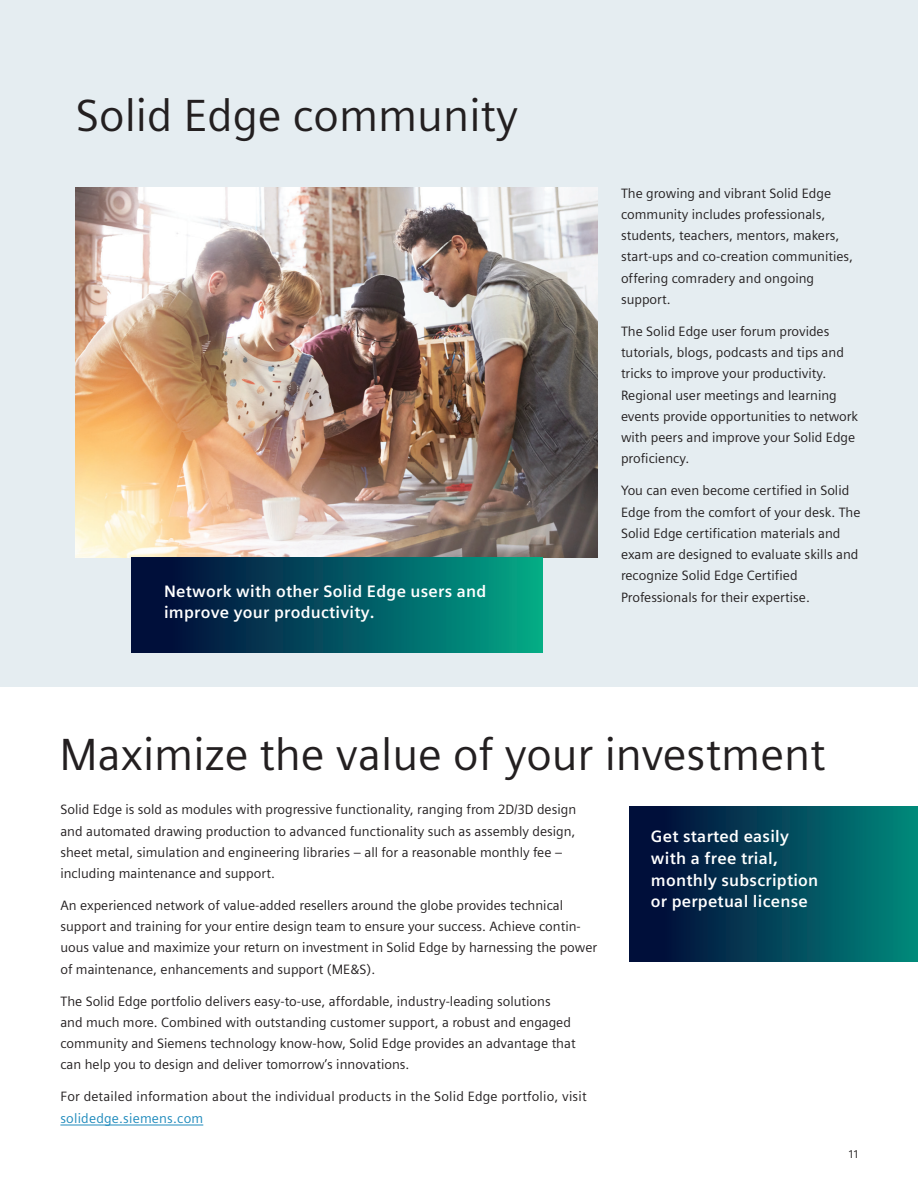
<style>
.page{position:relative;width:918px;height:1188px;background:#fff}
.page>*{position:absolute;margin:0;border:0;box-sizing:border-box;transform-origin:0 0}
.Headline_22pt_120___Color_Black{font:45px "Siemens Sans";color:#231f20}
.Quotation_11_pt_white_reverse{font:700 16.5px/21.8px "Siemens Sans Global";letter-spacing:.015em;color:#fff}
.Copy_9pt_5mm{font:13.5px/21.3px "Siemens Sans";color:#231f20}
.Body_Copy_9pt_5mm{font:13.5px/21.3px "Siemens Sans";letter-spacing:.015em;color:#231f20}
.t1{font:11.25px "Siemens Sans";color:#231f20}
.s1{color:#1e8abc}
</style>
<div class="page">
<div style="left:0;top:0;width:918px;height:687px;background:#e5edf1"></div>
<hr style="left:60px;top:1125px;width:143px;height:1px;background:#1e8abc">
<img style="left:76px;top:187px;width:521px;height:371px">
<div style="left:131px;top:558px;width:411px;height:94px;background:linear-gradient(to right,#020135,#02a588)"></div>
<div style="left:630px;top:807px;width:288px;height:155px;background:linear-gradient(to right,#020334,#01877c)"></div>
<p class="Headline_22pt_120___Color_Black" style="left:76px;top:90px;width:444px">Solid Edge community</p>
<p class="Quotation_11_pt_white_reverse" style="left:164px;top:580px;width:324px">Network with other Solid Edge users and improve your productivity.</p>
<p class="Copy_9pt_5mm" style="left:621px;top:182px;width:234px">The growing and vibrant Solid Edge community includes professionals, students, teachers, mentors, makers, start-ups and co-creation communities, offering comradery and ongoing support.</p>
<p class="Copy_9pt_5mm" style="left:621px;top:321px;width:239px">The Solid Edge user forum provides tutorials, blogs, podcasts and tips and tricks to improve your productivity.<br>Regional user meetings and learning events provide opportunities to network with peers and improve your Solid Edge proficiency.</p>
<p class="Copy_9pt_5mm" style="left:621px;top:480px;width:241px">You can even become certified in Solid Edge from the comfort of your desk. The Solid Edge certification materials and exam are designed to evaluate skills and recognize Solid Edge Certified Professionals for their expertise.</p>
<p class="Headline_22pt_120___Color_Black" style="left:60px;top:730px;width:768px">Maximize the value of your investment</p>
<p class="Copy_9pt_5mm" style="left:60px;top:799px;width:517px">Solid Edge is sold as modules with progressive functionality, ranging from 2D/3D design and automated drawing production to advanced functionality such as assembly design, sheet metal, simulation and engineering libraries – all for a reasonable monthly fee – including maintenance and support.</p>
<p class="Copy_9pt_5mm" style="left:60px;top:895px;width:538px">An experienced network of value-added resellers around the globe provides technical support and training for your entire design team to ensure your success. Achieve contin&shy;uous value and maximize your return on investment in Solid Edge by harnessing the power of maintenance, enhancements and support (ME&amp;S).</p>
<p class="Copy_9pt_5mm" style="left:60px;top:990px;width:517px">The Solid Edge portfolio delivers easy-to-use, affordable, industry-leading solutions and much more. Combined with outstanding customer support, a robust and engaged community and Siemens technology know-how, Solid Edge provides an advantage that can help you to design and deliver tomorrow’s innovations.</p>
<p class="Body_Copy_9pt_5mm" style="left:60px;top:1086px;width:528px">For detailed information about the individual products in the Solid Edge portfolio, visit <span class="s1">solidedge.siemens.com</span></p>
<p class="Quotation_11_pt_white_reverse" style="left:651px;top:826px;width:169px">Get started easily with a free trial, monthly subscription or perpetual license</p>
<p class="t1" style="left:849px;top:1148px;width:11px">11</p>
</div>
